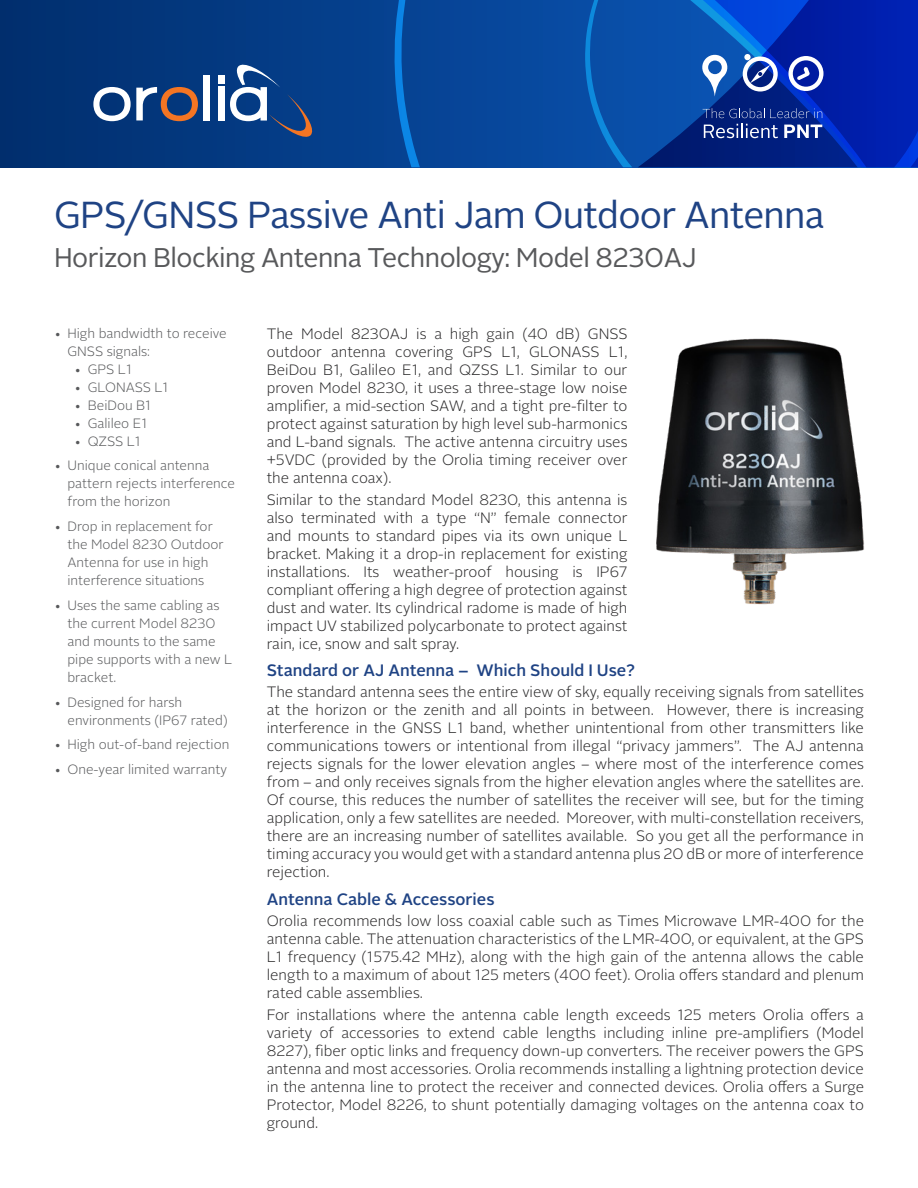
<style>
.page{position:relative;width:918px;height:1188px;background:#fff}
.page>*{position:absolute;margin:0;border:0;box-sizing:border-box;transform-origin:0 0}
.t1{font:37.5px "Alright Sans";letter-spacing:-.02em;color:#1f4384}
.t2{font:27px "Alright Sans";letter-spacing:-.02em;color:#58595b}
.t3{font:500 16.5px "Alright Sans";color:#1f4384}
.t4{font:300 15px/18px "Alright Sans";color:#292829;text-align:justify}
.t5{font:300 13.5px/18px "Alright Sans";color:#58595b}
</style>
<div class="page">
<svg style="left:0;top:0;width:638px;height:167px;background:#043d88"></svg>
<svg style="left:638px;top:0;width:36px;height:167px;background:#084aa6"></svg>
<svg style="left:585px;top:0;width:47px;height:167px;background:#0955ad"></svg>
<svg style="left:395px;top:0;width:25px;height:167px;background:#0755aa"></svg>
<div style="left:204px;top:75px;width:6px;height:45px;background:#fff"></div>
<div style="left:218px;top:86px;width:6px;height:34px;background:#fff"></div>
<div style="left:218px;top:75px;width:6px;height:9px;background:#fff"></div>
<svg style="left:93px;top:87px;width:105px;height:34px"></svg>
<svg style="left:230px;top:61px;width:85px;height:80px;background:#2c5691"></svg>
<svg style="left:674px;top:0;width:244px;height:167px;background:#0f38ab"></svg>
<img style="left:656px;top:338px;width:208px;height:267px">
<h1 class="t1" style="left:54px;top:189px;width:772px">GPS/GNSS Passive Anti Jam Outdoor Antenna</h1>
<h2 class="t2" style="left:54px;top:239px;width:644px">Horizon Blocking Antenna Technology: Model 8230AJ</h2>
<p class="t5" style="left:68px;top:324px;width:161px;text-indent:-14px">• High bandwidth to receive<br>GNSS signals:</p>
<p class="t5" style="left:74px;top:360px;width:59px">• GPS L1</p>
<p class="t5" style="left:74px;top:378px;width:96px">• GLONASS L1</p>
<p class="t5" style="left:74px;top:396px;width:78px">• BeiDou B1</p>
<p class="t5" style="left:74px;top:414px;width:74px">• Galileo E1</p>
<p class="t5" style="left:74px;top:432px;width:68px">• QZSS L1</p>
<p class="t5" style="left:68px;top:457px;width:169px;text-indent:-14px">• Unique conical antenna pattern rejects interference from the horizon</p>
<p class="t5" style="left:68px;top:518px;width:158px;text-indent:-14px">• Drop in replacement for the Model 8230 Outdoor<br>Antenna for use in high interference situations</p>
<p class="t5" style="left:68px;top:596px;width:166px;text-indent:-14px">• Uses the same cabling as the current Model 8230 and mounts to the same pipe supports with a new L bracket.</p>
<p class="t5" style="left:68px;top:693px;width:162px;text-indent:-14px">• Designed for harsh environments (IP67 rated)</p>
<p class="t5" style="left:54px;top:736px;width:177px">• High out-of-band rejection</p>
<p class="t5" style="left:54px;top:761px;width:175px">• One-year limited warranty</p>
<p class="t4" style="left:267px;top:325px;width:362px">The Model 8230AJ is a high gain (40 dB) GNSS outdoor antenna covering GPS L1, GLONASS L1, BeiDou B1, Galileo E1, and QZSS L1. Similar to our proven Model 8230, it uses a three-stage low noise amplifier, a mid-section SAW, and a tight pre-filter to protect against saturation by high level sub-harmonics and L-band signals. The active antenna circuitry uses +5VDC (provided by the Orolia timing receiver over the antenna coax).</p>
<p class="t4" style="left:267px;top:491px;width:362px">Similar to the standard Model 8230, this antenna is also terminated with a type “N” female connector and mounts to standard pipes via its own unique L bracket. Making it a drop-in replacement for existing installations. Its weather-proof housing is IP67 compliant offering a high degree of protection against dust and water. Its cylindrical radome is made of high impact UV stabilized polycarbonate to protect against rain, ice, snow and salt spray.</p>
<p class="t3" style="left:267px;top:658px;width:370px">Standard or AJ Antenna – Which Should I Use?</p>
<p class="t4" style="left:267px;top:683px;width:599px">The standard antenna sees the entire view of sky, equally receiving signals from satellites at the horizon or the zenith and all points in between. However, there is increasing interference in the GNSS L1 band, whether unintentional from other transmitters like communications towers or intentional from illegal “privacy jammers”. The AJ antenna rejects signals for the lower elevation angles – where most of the interference comes from – and only receives signals from the higher elevation angles where the satellites are.<br>Of course, this reduces the number of satellites the receiver will see, but for the timing application, only a few satellites are needed. Moreover, with multi-constellation receivers, there are an increasing number of satellites available. So you get all the performance in timing accuracy you would get with a standard antenna plus 20 dB or more of interference rejection.</p>
<p class="t3" style="left:267px;top:888px;width:229px">Antenna Cable &amp; Accessories</p>
<p class="t4" style="left:267px;top:912px;width:599px">Orolia recommends low loss coaxial cable such as Times Microwave LMR-400 for the antenna cable. The attenuation characteristics of the LMR-400, or equivalent, at the GPS L1 frequency (1575.42 MHz), along with the high gain of the antenna allows the cable length to a maximum of about 125 meters (400 feet). Orolia offers standard and plenum rated cable assemblies.</p>
<p class="t4" style="left:267px;top:1007px;width:599px">For installations where the antenna cable length exceeds 125 meters Orolia offers a variety of accessories to extend cable lengths including inline pre-amplifiers (Model 8227), fiber optic links and frequency down-up converters. The receiver powers the GPS antenna and most accessories. Orolia recommends installing a lightning protection device in the antenna line to protect the receiver and connected devices. Orolia offers a Surge Protector, Model 8226, to shunt potentially damaging voltages on the antenna coax to ground.</p>
</div>
